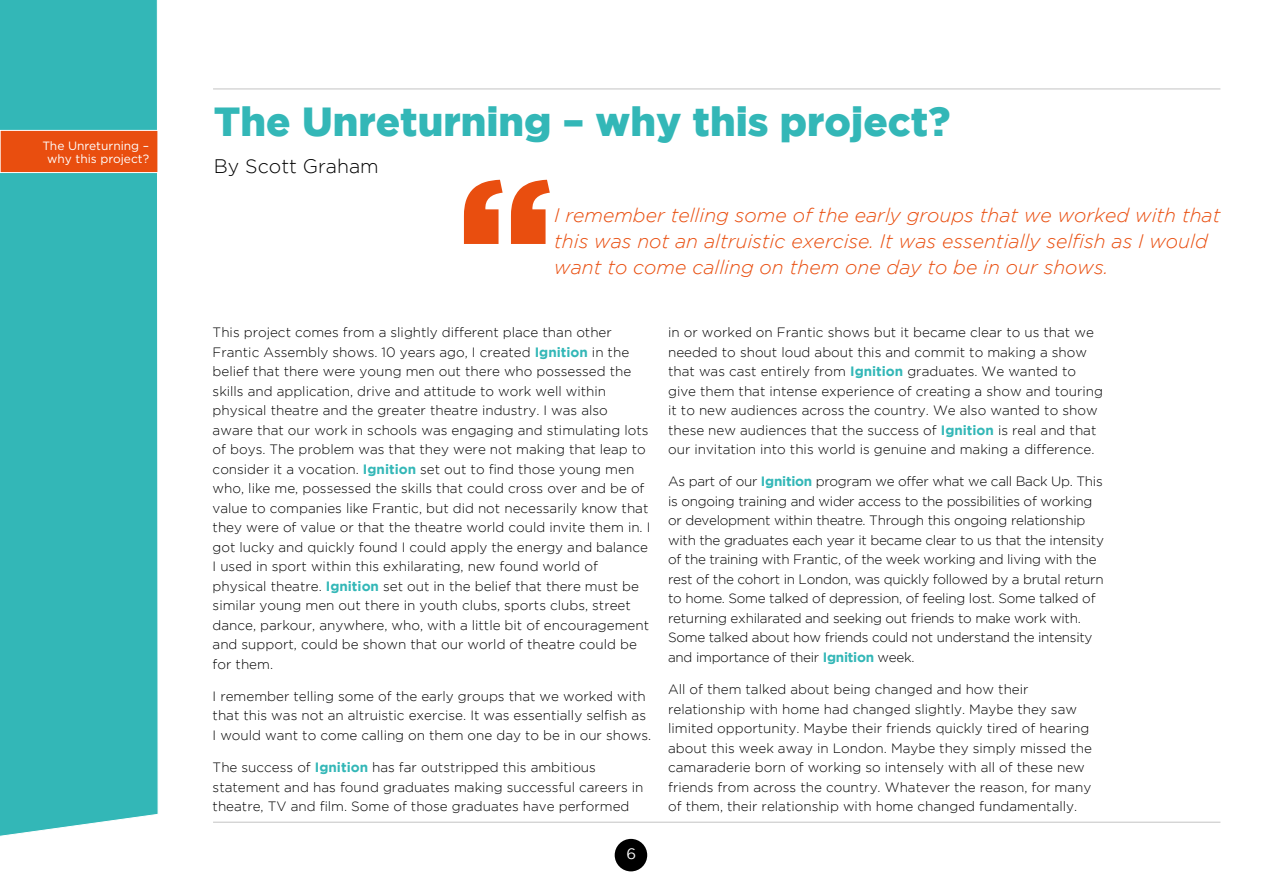
<style>
.page{position:relative;width:1263px;height:893px;background:#fff}
.page>*{position:absolute;margin:0;border:0;box-sizing:border-box;transform-origin:0 0}
.t1{font:900 40.5px "Gotham";color:#33b7b7}
.t2{font:italic 300 19.5px/25.5px "Gotham";color:#e94e0f}
.t3{font:300 19.5px "Gotham";color:#000}
.t4{font:15px "Gotham";color:#fff}
.t5{font:300 13.5px/19.5px "Gotham";color:#000}
.t6{font:300 13.5px/19.5px "Gotham";letter-spacing:-.02em;color:#000}
.t7{font:12px/13.5px "Gotham";color:#fff;text-align:center}
.s1{font-weight:700;color:#33b7b7}
</style>
<div class="page">
<div style="left:615px;top:839px;width:32px;height:32px;background:#000;border-radius:50%"></div>
<div style="left:0;top:0;width:158px;height:837px;background:#33b7b7"></div>
<hr style="left:213px;top:822px;width:1007px;height:1px;background:#c4c4c4">
<hr style="left:213px;top:89px;width:1007px;height:1px;background:#c4c4c4">
<div style="left:0;top:130px;width:158px;height:43px;background:#e94e0f"></div>
<div style="left:0;top:130px;width:158px;height:43px;border:1px solid #fff"></div>
<svg style="left:464px;top:180px;width:86px;height:64px"></svg>
<p class="t7" style="left:42px;top:138px;width:108px">The Unreturning – why this project?</p>
<h1 class="t1" style="left:214px;top:98px;width:738px">The Unreturning – why this project?</h1>
<h2 class="t3" style="left:214px;top:155px;width:166px">By Scott Graham</h2>
<h2 class="t2" style="left:554px;top:203px;width:668px">I remember telling some of the early groups that we worked with that this was not an altruistic exercise. It was essentially selfish as I would want to come calling on them one day to be in our shows.</h2>
<p class="t5" style="left:213px;top:323px;width:439px">This project comes from a slightly different place than other Frantic Assembly shows. 10 years ago, I created <span class="s1">Ignition</span> in the belief that there were young men out there who possessed the skills and application, drive and attitude to work well within physical theatre and the greater theatre industry. I was also aware that our work in schools was engaging and stimulating lots of boys. The problem was that they were not making that leap to consider it a vocation. <span class="s1">Ignition</span> set out to find those young men who, like me, possessed the skills that could cross over and be of value to companies like Frantic, but did not necessarily know that they were of value or that the theatre world could invite them in. I got lucky and quickly found I could apply the energy and balance I used in sport within this exhilarating, new found world of physical theatre. <span class="s1">Ignition</span> set out in the belief that there must be similar young men out there in youth clubs, sports clubs, street dance, parkour, anywhere, who, with a little bit of encouragement and support, could be shown that our world of theatre could be for them.</p>
<p class="t5" style="left:213px;top:686px;width:440px">I remember telling some of the early groups that we worked with that this was not an altruistic exercise. It was essentially selfish as<br>I would want to come calling on them one day to be in our shows.</p>
<p class="t5" style="left:213px;top:757px;width:432px">The success of <span class="s1">Ignition</span> has far outstripped this ambitious statement and has found graduates making successful careers in theatre, TV and film. Some of those graduates have performed</p>
<p class="t4" style="left:627px;top:845px;width:11px">6</p>
<p class="t5" style="left:668px;top:322px;width:436px">in or worked on Frantic shows but it became clear to us that we needed to shout loud about this and commit to making a show that was cast entirely from <span class="s1">Ignition</span> graduates. We wanted to give them that intense experience of creating a show and touring it to new audiences across the country. We also wanted to show these new audiences that the success of <span class="s1">Ignition</span> is real and that our invitation into this world is genuine and making a difference.</p>
<p class="t6" style="left:668px;top:472px;width:437px">As part of our <span class="s1">Ignition</span> program we offer what we call Back Up. This is ongoing training and wider access to the possibilities of working or development within theatre. Through this ongoing relationship with the graduates each year it became clear to us that the intensity of the training with Frantic, of the week working and living with the rest of the cohort in London, was quickly followed by a brutal return to home. Some talked of depression, of feeling lost. Some talked of returning exhilarated and seeking out friends to make work with.<br>Some talked about how friends could not understand the intensity and importance of their <span class="s1">Ignition</span> week.</p>
<p class="t5" style="left:668px;top:679px;width:425px">All of them talked about being changed and how their relationship with home had changed slightly. Maybe they saw limited opportunity. Maybe their friends quickly tired of hearing about this week away in London. Maybe they simply missed the camaraderie born of working so intensely with all of these new friends from across the country. Whatever the reason, for many of them, their relationship with home changed fundamentally.</p>
</div>
